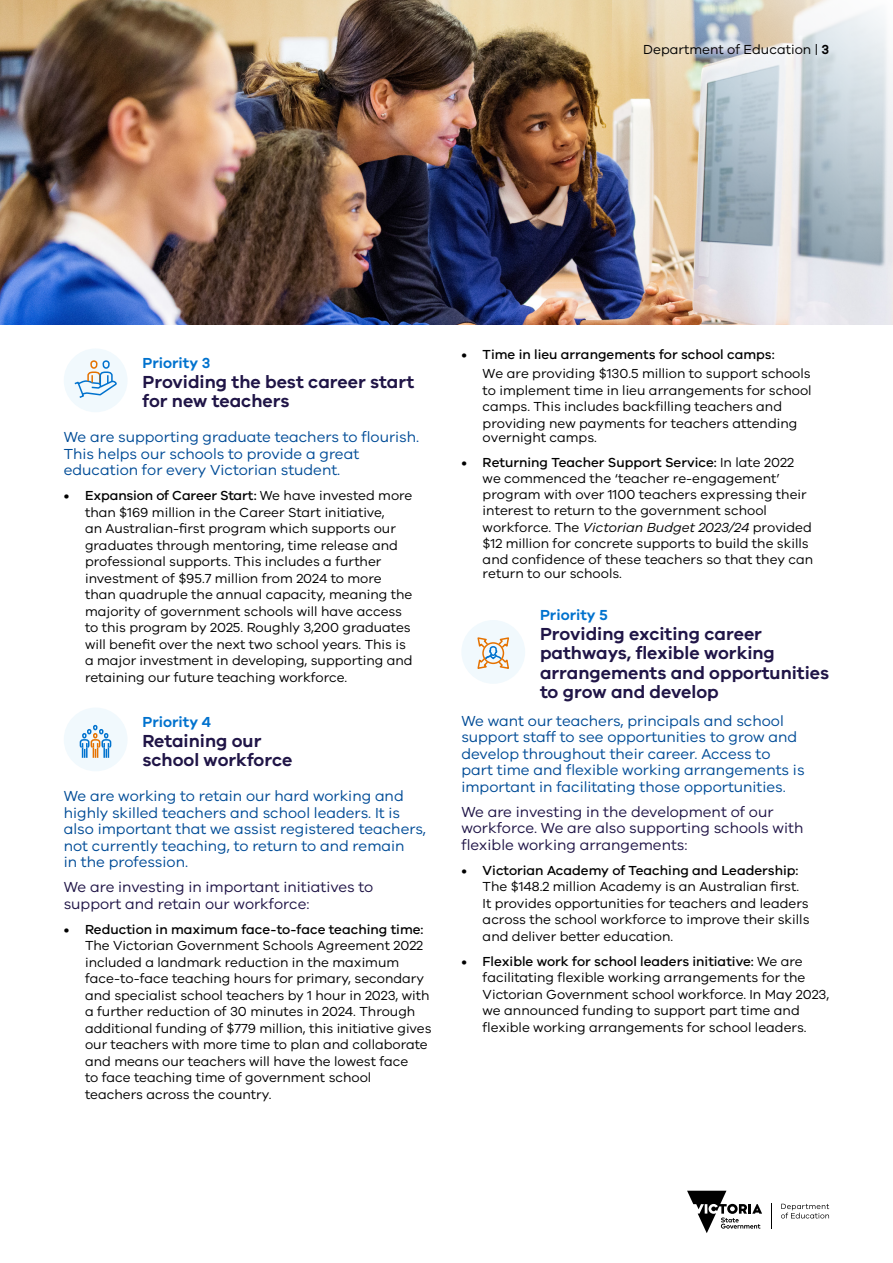
<style>
.page{position:relative;width:893px;height:1263px;background:#fff}
.page>*{position:absolute;margin:0;border:0;box-sizing:border-box;transform-origin:0 0}
.t1{font:600 18px/19.5px "VIC";color:#201547}
.t2{font:15px/16.5px "VIC";color:#004c97}
.t3{font:15px/16.5px "VIC";color:#201547}
.t4{font:600 15px "VIC";color:#0072ce}
.t5{font:13.5px/16.5px "VIC";color:#000}
.t6{font:500 13.5px "VIC";color:#000}
.s1{font-weight:600}
.s2{font-weight:500}
.s3{font-style:italic}
</style>
<div class="page">
<img style="left:0;top:0;width:612px;height:325px">
<div style="left:64px;top:348px;width:64px;height:64px;background:#f1f9fd;border-radius:50%"></div>
<div style="left:90px;top:360px;width:8px;height:9px;border:2px solid #e57200;border-radius:3px"></div>
<div style="left:102px;top:360px;width:8px;height:9px;border:2px solid #0072ce;border-radius:3px"></div>
<svg style="left:74px;top:372px;width:43px;height:26px"></svg>
<div style="left:64px;top:707px;width:64px;height:64px;background:#f1f9fd;border-radius:50%"></div>
<svg style="left:79px;top:725px;width:33px;height:33px"></svg>
<div style="left:461px;top:620px;width:64px;height:64px;background:#f1f9fd;border-radius:50%"></div>
<svg style="left:477px;top:637px;width:32px;height:32px"></svg>
<div style="left:482px;top:642px;width:22px;height:22px;border:2px solid #e57200;border-radius:50%"></div>
<svg style="left:612px;top:0;width:281px;height:325px;background:#cacac8"></svg>
<svg style="left:771px;top:1204px;width:1px;height:25px"></svg>
<svg style="left:687px;top:1191px;width:75px;height:42px"></svg>
<svg style="left:781px;top:1204px;width:48px;height:14px"></svg>
<p class="t5" style="left:643px;top:41px;width:187px">Department of Education | <span class="s1">3</span></p>
<p class="t4" style="left:142px;top:354px;width:69px">Priority 3</p>
<h1 class="t1" style="left:142px;top:371px;width:273px">Providing the best career start for new teachers</h1>
<p class="t2" style="left:64px;top:429px;width:357px">We are supporting graduate teachers to flourish.<br>This helps our schools to provide a great education for every Victorian student.</p>
<p class="t5" style="left:85px;top:487px;width:329px;text-indent:-21px"><span class="s2">• Expansion of Career Start:</span> We have invested more than $169 million in the Career Start initiative,<br>an Australian-first program which supports our graduates through mentoring, time release and professional supports. This includes a further investment of $95.7 million from 2024 to more than quadruple the annual capacity, meaning the majority of government schools will have access to this program by 2025. Roughly 3,200 graduates will benefit over the next two school years. This is a major investment in developing, supporting and retaining our future teaching workforce.</p>
<p class="t4" style="left:142px;top:713px;width:70px">Priority 4</p>
<h1 class="t1" style="left:142px;top:730px;width:152px">Retaining our school workforce</h1>
<p class="t2" style="left:64px;top:788px;width:364px">We are working to retain our hard working and highly skilled teachers and school leaders. It is also important that we assist registered teachers, not currently teaching, to return to and remain<br>in the profession.</p>
<p class="t3" style="left:64px;top:879px;width:311px">We are investing in important initiatives to support and retain our workforce:</p>
<p class="t6" style="left:64px;top:921px;width:361px">• Reduction in maximum face-to-face teaching time:</p>
<p class="t5" style="left:85px;top:937px;width:348px">The Victorian Government Schools Agreement 2022 included a landmark reduction in the maximum face-to-face teaching hours for primary, secondary and specialist school teachers by 1 hour in 2023, with a further reduction of 30 minutes in 2024. Through additional funding of $779 million, this initiative gives our teachers with more time to plan and collaborate and means our teachers will have the lowest face<br>to face teaching time of government school teachers across the country.</p>
<p class="t6" style="left:461px;top:347px;width:315px">• Time in lieu arrangements for school camps:</p>
<p class="t5" style="left:483px;top:365px;width:330px">We are providing $130.5 million to support schools to implement time in lieu arrangements for school camps. This includes backfilling teachers and providing new payments for teachers attending</p>
<p class="t5" style="left:483px;top:429px;width:116px">overnight camps.</p>
<p class="t5" style="left:483px;top:454px;width:332px;text-indent:-21px"><span class="s2">• Returning Teacher Support Service:</span> In late 2022 we commenced the ‘teacher re-engagement’ program with over 1100 teachers expressing their interest to return to the government school workforce. The <span class="s3">Victorian Budget 2023/24</span> provided $12 million for concrete supports to build the skills and confidence of these teachers so that they can</p>
<p class="t5" style="left:483px;top:564px;width:141px">return to our schools.</p>
<p class="t4" style="left:540px;top:606px;width:69px">Priority 5</p>
<h1 class="t1" style="left:540px;top:623px;width:291px">Providing exciting career pathways, flexible working arrangements and opportunities to grow and develop</h1>
<p class="t2" style="left:461px;top:712px;width:345px">We want our teachers, principals and school support staff to see opportunities to grow and develop throughout their career. Access to part time and flexible working arrangements is important in facilitating those opportunities.</p>
<p class="t3" style="left:461px;top:803px;width:343px">We are investing in the development of our workforce. We are also supporting schools with flexible working arrangements:</p>
<p class="t6" style="left:461px;top:862px;width:339px">• Victorian Academy of Teaching and Leadership:</p>
<p class="t5" style="left:483px;top:878px;width:328px">The $148.2 million Academy is an Australian first.<br>It provides opportunities for teachers and leaders across the school workforce to improve their skills and deliver better education.</p>
<p class="t5" style="left:483px;top:953px;width:348px;text-indent:-21px"><span class="s2">• Flexible work for school leaders initiative:</span> We are facilitating flexible working arrangements for the Victorian Government school workforce. In May 2023, we announced funding to support part time and flexible working arrangements for school leaders.</p>
</div>
